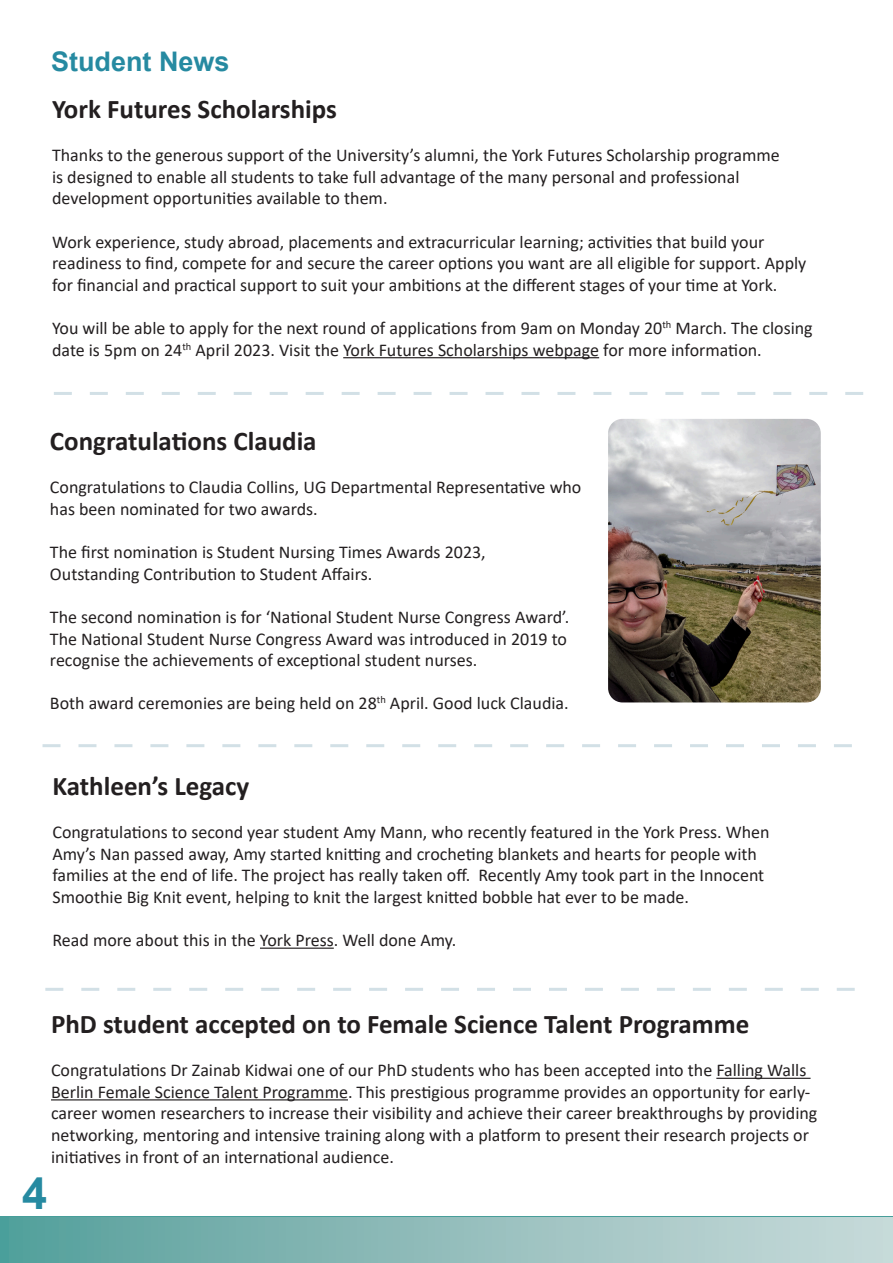
<style>
.page{position:relative;width:893px;height:1263px;background:#fff}
.page>*{position:absolute;margin:0;border:0;box-sizing:border-box;transform-origin:0 0}
.t1{font:700 45px "Arial";color:#268aa1}
.t2{font:700 27px "Calibri";color:#231f20}
.Section_Headers{font:700 27px "Arial";color:#268aa1}
.t3{font:18px/21.6px "Calibri";color:#231f20}
</style>
<div class="page">
<div style="left:0;top:1216px;width:893px;height:5px;background:#479e9a"></div>
<div style="left:0;top:1217px;width:893px;height:46px;background:linear-gradient(to right,#569f9b,#ccdbdb)"></div>
<hr style="left:343px;top:357px;width:256px;height:1px;background:#231f20">
<svg style="left:54px;top:392px;width:809px;height:3px"></svg>
<img style="left:608px;top:419px;width:213px;height:283px">
<hr style="left:260px;top:947px;width:74px;height:2px;background:#231f20">
<svg style="left:43px;top:744px;width:809px;height:3px"></svg>
<svg style="left:45px;top:988px;width:810px;height:3px"></svg>
<hr style="left:716px;top:1078px;width:94px;height:1px;background:#231f20">
<hr style="left:51px;top:1099px;width:297px;height:1px;background:#231f20">
<p class="Section_Headers" style="left:51px;top:43px;width:180px">Student News</p>
<p class="t2" style="left:52px;top:90px;width:286px">York Futures Scholarships</p>
<p class="t3" style="left:52px;top:144px;width:729px">Thanks to the generous support of the University’s alumni, the York Futures Scholarship programme is designed to enable all students to take full advantage of the many personal and professional development opportunities available to them.</p>
<p class="t3" style="left:52px;top:230px;width:756px">Work experience, study abroad, placements and extracurricular learning; activities that build your readiness to find, compete for and secure the career options you want are all eligible for support. Apply for financial and practical support to suit your ambitions at the different stages of your time at York.</p>
<p class="t3" style="left:52px;top:317px;width:762px">You will be able to apply for the next round of applications from 9am on Monday 20<sup>th</sup> March. The closing date is 5pm on 24<sup>th</sup> April 2023. Visit the York Futures Scholarships webpage for more information.</p>
<p class="t2" style="left:50px;top:422px;width:268px">Congratulations Claudia</p>
<p class="t3" style="left:50px;top:476px;width:533px">Congratulations to Claudia Collins, UG Departmental Representative who has been nominated for two awards.</p>
<p class="t3" style="left:50px;top:541px;width:437px">The first nomination is Student Nursing Times Awards 2023,</p>
<p class="t3" style="left:50px;top:562px;width:324px">Outstanding Contribution to Student Affairs.</p>
<p class="t3" style="left:50px;top:606px;width:521px">The second nomination is for ‘National Student Nurse Congress Award’.<br>The National Student Nurse Congress Award was introduced in 2019 to recognise the achievements of exceptional student nurses.</p>
<p class="t3" style="left:50px;top:692px;width:520px">Both award ceremonies are being held on 28<sup>th</sup> April. Good luck Claudia.</p>
<p class="t2" style="left:52px;top:767px;width:198px">Kathleen’s Legacy</p>
<p class="t3" style="left:52px;top:821px;width:719px">Congratulations to second year student Amy Mann, who recently featured in the York Press. When Amy’s Nan passed away, Amy started knitting and crocheting blankets and hearts for people with families at the end of life. The project has really taken off. Recently Amy took part in the Innocent Smoothie Big Knit event, helping to knit the largest knitted bobble hat ever to be made.</p>
<p class="t3" style="left:52px;top:929px;width:405px">Read more about this in the York Press. Well done Amy.</p>
<p class="t2" style="left:51px;top:1005px;width:700px">PhD student accepted on to Female Science Talent Programme</p>
<p class="t3" style="left:51px;top:1059px;width:768px">Congratulations Dr Zainab Kidwai one of our PhD students who has been accepted into the Falling Walls Berlin Female Science Talent Programme. This prestigious programme provides an opportunity for early&shy;career women researchers to increase their visibility and achieve their career breakthroughs by providing networking, mentoring and intensive training along with a platform to present their research projects or initiatives in front of an international audience.</p>
<h1 class="t1" style="left:22px;top:1162px;width:27px">4</h1>
</div>
